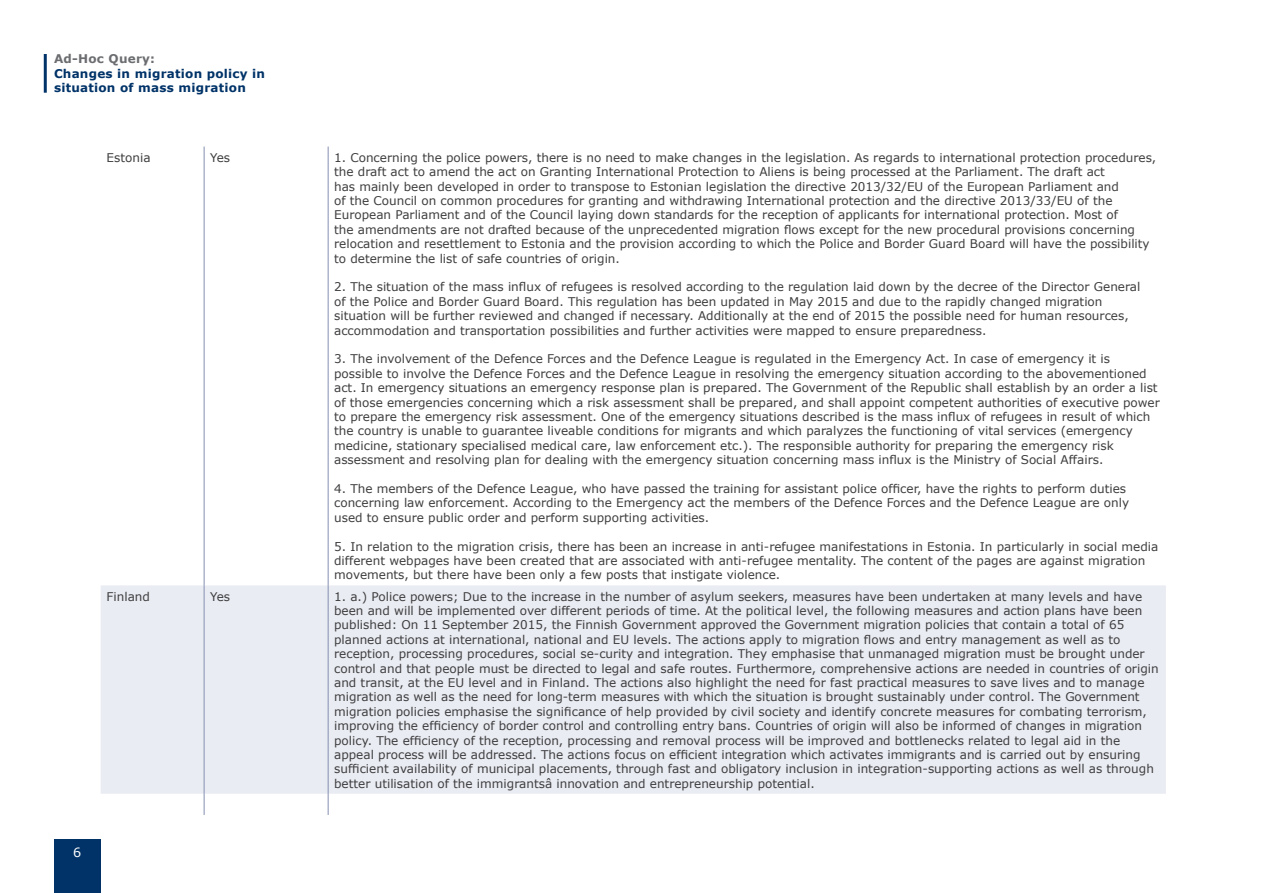
<style>
.page{position:relative;width:1263px;height:893px;background:#fff}
.page>*{position:absolute;margin:0;border:0;box-sizing:border-box;transform-origin:0 0}
.t1{font:12.75px "Verdana";color:#fff}
.Tabeller_innehåll{font:12px/14.4px "Verdana";color:#3e3e3f}
.t2{font:700 12px/14.4px "Verdana";letter-spacing:.02em;color:#013368}
.t3{font:700 12px "Verdana";letter-spacing:.02em;color:#6c6d70}
</style>
<div class="page">
<div style="left:54px;top:839px;width:47px;height:54px;background:#013368"></div>
<hr style="left:44px;top:54px;width:3px;height:39px;background:#013368">
<div style="left:101px;top:585px;width:1065px;height:209px;background:#eaecf3"></div>
<hr style="left:204px;top:147px;width:1px;height:438px;background:#858fb1">
<hr style="left:328px;top:147px;width:1px;height:438px;background:#858fb1">
<hr style="left:204px;top:585px;width:1px;height:209px;background:#858fb1">
<hr style="left:328px;top:585px;width:1px;height:209px;background:#858fb1">
<svg style="left:204px;top:794px;width:1px;height:21px"></svg>
<svg style="left:328px;top:794px;width:1px;height:21px"></svg>
<p class="t3" style="left:54px;top:50px;width:103px">Ad-Hoc Query:</p>
<p class="t2" style="left:54px;top:66px;width:213px">Changes in migration policy in situation of mass migration</p>
<p class="t1" style="left:73px;top:844px;width:10px">6</p>
<p class="Tabeller_innehåll" style="left:107px;top:150px;width:45px">Estonia</p>
<p class="Tabeller_innehåll" style="left:210px;top:150px;width:22px">Yes</p>
<p class="Tabeller_innehåll" style="left:334px;top:150px;width:824px">1. Concerning the police powers, there is no need to make changes in the legislation. As regards to international protection procedures, the draft act to amend the act on Granting International Protection to Aliens is being processed at the Parliament. The draft act<br>has mainly been developed in order to transpose to Estonian legislation the directive 2013/32/EU of the European Parliament and<br>of the Council on common procedures for granting and withdrawing International protection and the directive 2013/33/EU of the European Parliament and of the Council laying down standards for the reception of applicants for international protection. Most of<br>the amendments are not drafted because of the unprecedented migration flows except for the new procedural provisions concerning relocation and resettlement to Estonia and the provision according to which the Police and Border Guard Board will have the possibility to determine the list of safe countries of origin.</p>
<p class="Tabeller_innehåll" style="left:334px;top:280px;width:808px">2. The situation of the mass influx of refugees is resolved according to the regulation laid down by the decree of the Director General of the Police and Border Guard Board. This regulation has been updated in May 2015 and due to the rapidly changed migration situation will be further reviewed and changed if necessary. Additionally at the end of 2015 the possible need for human resources, accommodation and transportation possibilities and further activities were mapped to ensure preparedness.</p>
<p class="Tabeller_innehåll" style="left:334px;top:352px;width:827px">3. The involvement of the Defence Forces and the Defence League is regulated in the Emergency Act. In case of emergency it is possible to involve the Defence Forces and the Defence League in resolving the emergency situation according to the abovementioned act. In emergency situations an emergency response plan is prepared. The Government of the Republic shall establish by an order a list of those emergencies concerning which a risk assessment shall be prepared, and shall appoint competent authorities of executive power to prepare the emergency risk assessment. One of the emergency situations described is the mass influx of refugees in result of which the country is unable to guarantee liveable conditions for migrants and which paralyzes the functioning of vital services (emergency medicine, stationary specialised medical care, law enforcement etc.). The responsible authority for preparing the emergency risk assessment and resolving plan for dealing with the emergency situation concerning mass influx is the Ministry of Social Affairs.</p>
<p class="Tabeller_innehåll" style="left:334px;top:481px;width:796px">4. The members of the Defence League, who have passed the training for assistant police officer, have the rights to perform duties concerning law enforcement. According to the Emergency act the members of the Defence Forces and the Defence League are only used to ensure public order and perform supporting activities.</p>
<p class="Tabeller_innehåll" style="left:334px;top:539px;width:826px">5. In relation to the migration crisis, there has been an increase in anti-refugee manifestations in Estonia. In particularly in social media different webpages have been created that are associated with anti-refugee mentality. The content of the pages are against migration movements, but there have been only a few posts that instigate violence.</p>
<p class="Tabeller_innehåll" style="left:107px;top:589px;width:45px">Finland</p>
<p class="Tabeller_innehåll" style="left:210px;top:589px;width:22px">Yes</p>
<p class="Tabeller_innehåll" style="left:334px;top:589px;width:826px">1. a.) Police powers; Due to the increase in the number of asylum seekers, measures have been undertaken at many levels and have been and will be implemented over different periods of time. At the political level, the following measures and action plans have been published: On 11 September 2015, the Finnish Government approved the Government migration policies that contain a total of 65 planned actions at international, national and EU levels. The actions apply to migration flows and entry management as well as to reception, processing procedures, social se-curity and integration. They emphasise that unmanaged migration must be brought under control and that people must be directed to legal and safe routes. Furthermore, comprehensive actions are needed in countries of origin and transit, at the EU level and in Finland. The actions also highlight the need for fast practical measures to save lives and to manage migration as well as the need for long-term measures with which the situation is brought sustainably under control. The Government migration policies emphasise the significance of help provided by civil society and identify concrete measures for combating terrorism, improving the efficiency of border control and controlling entry bans. Countries of origin will also be informed of changes in migration policy. The efficiency of the reception, processing and removal process will be improved and bottlenecks related to legal aid in the appeal process will be addressed. The actions focus on efficient integration which activates immigrants and is carried out by ensuring sufficient availability of municipal placements, through fast and obligatory inclusion in integration-supporting actions as well as through better utilisation of the immigrantsâ innovation and entrepreneurship potential.</p>
</div>
